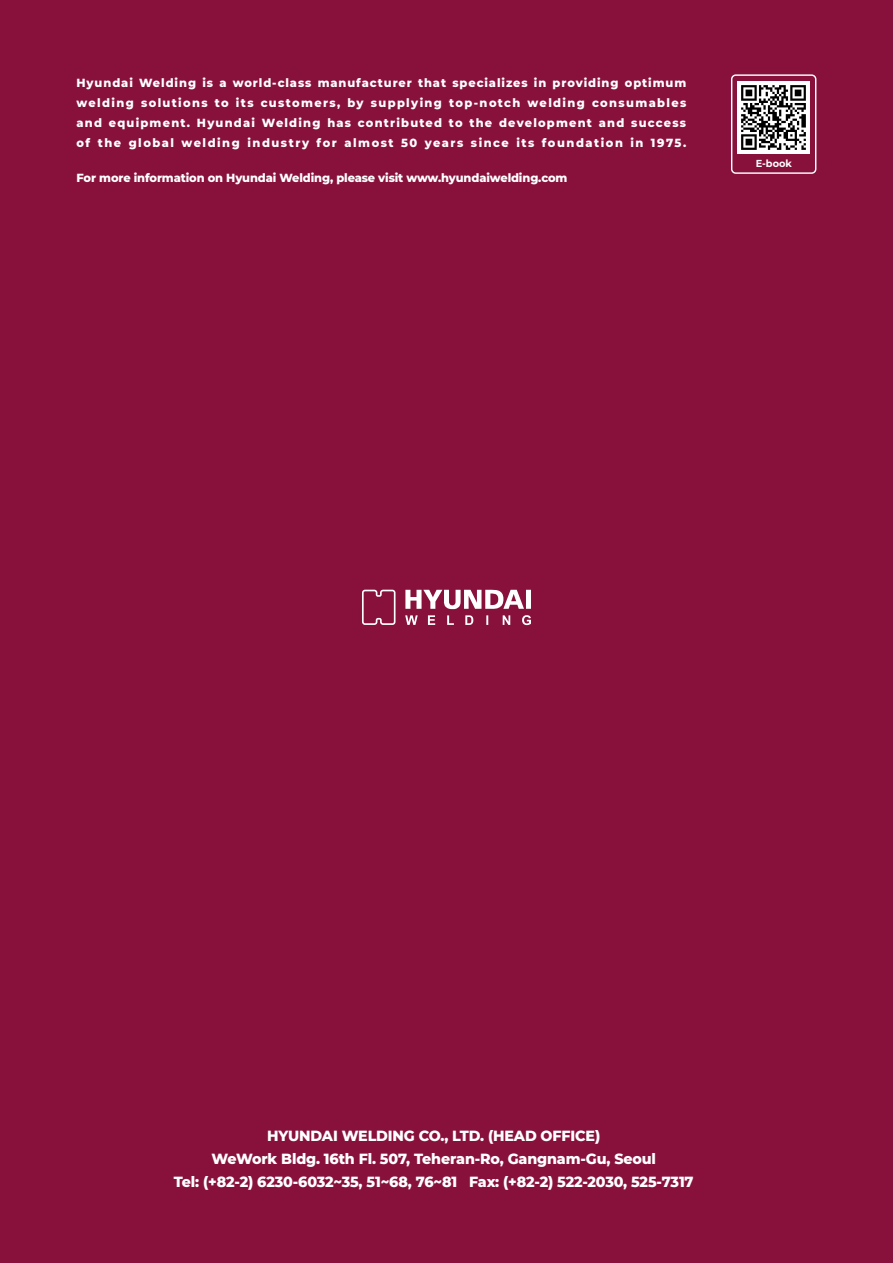
<style>
.page{position:relative;width:893px;height:1263px;background:#88113c}
.page>*{position:absolute;margin:0;border:0;box-sizing:border-box;transform-origin:0 0}
.t1{font:800 15px "Montserrat";letter-spacing:-.01em;color:#fff;scale:.95 1}
.t2{font:800 12px/20.1px "Montserrat";letter-spacing:-.01em;color:#fff;text-align:justify;scale:.95 1}
.t3{font:700 10.05px "Montserrat";color:#fff}
</style>
<div class="page">
<svg style="left:405px;top:615px;width:13px;height:10px"></svg>
<svg style="left:428px;top:615px;width:7px;height:10px"></svg>
<svg style="left:447px;top:615px;width:7px;height:10px"></svg>
<svg style="left:465px;top:615px;width:8px;height:10px"></svg>
<svg style="left:486px;top:615px;width:2px;height:10px"></svg>
<svg style="left:503px;top:615px;width:7px;height:10px"></svg>
<svg style="left:522px;top:615px;width:9px;height:10px"></svg>
<svg style="left:405px;top:590px;width:126px;height:19px"></svg>
<svg style="left:362px;top:590px;width:33px;height:35px"></svg>
<div style="left:731px;top:74px;width:85px;height:100px;border:1px solid #fff;border-radius:4px"></div>
<img style="left:738px;top:82px;width:71px;height:71px">
<p class="t2" style="left:77px;top:72px;width:643px">Hyundai Welding is a world-class manufacturer that specializes in providing optimum welding solutions to its customers, by supplying top-notch welding consumables and equipment. Hyundai Welding has contributed to the development and success of the global welding industry for almost 50 years since its foundation in 1975.</p>
<p class="t2" style="left:77px;top:167px;width:518px">For more information on Hyundai Welding, please visit www.hyundaiwelding.com</p>
<p class="t3" style="left:756px;top:157px;width:38px">E-book</p>
<p class="t1" style="left:267px;top:1124px;width:352px">HYUNDAI WELDING CO., LTD. (HEAD OFFICE)</p>
<p class="t1" style="left:211px;top:1147px;width:469px">WeWork Bldg. 16th Fl. 507, Teheran-Ro, Gangnam-Gu, Seoul</p>
<p class="t1" style="left:174px;top:1170px;width:549px">Tel: (+82-2) 6230-6032~35, 51~68, 76~81 Fax: (+82-2) 522-2030, 525-7317</p>
</div>
